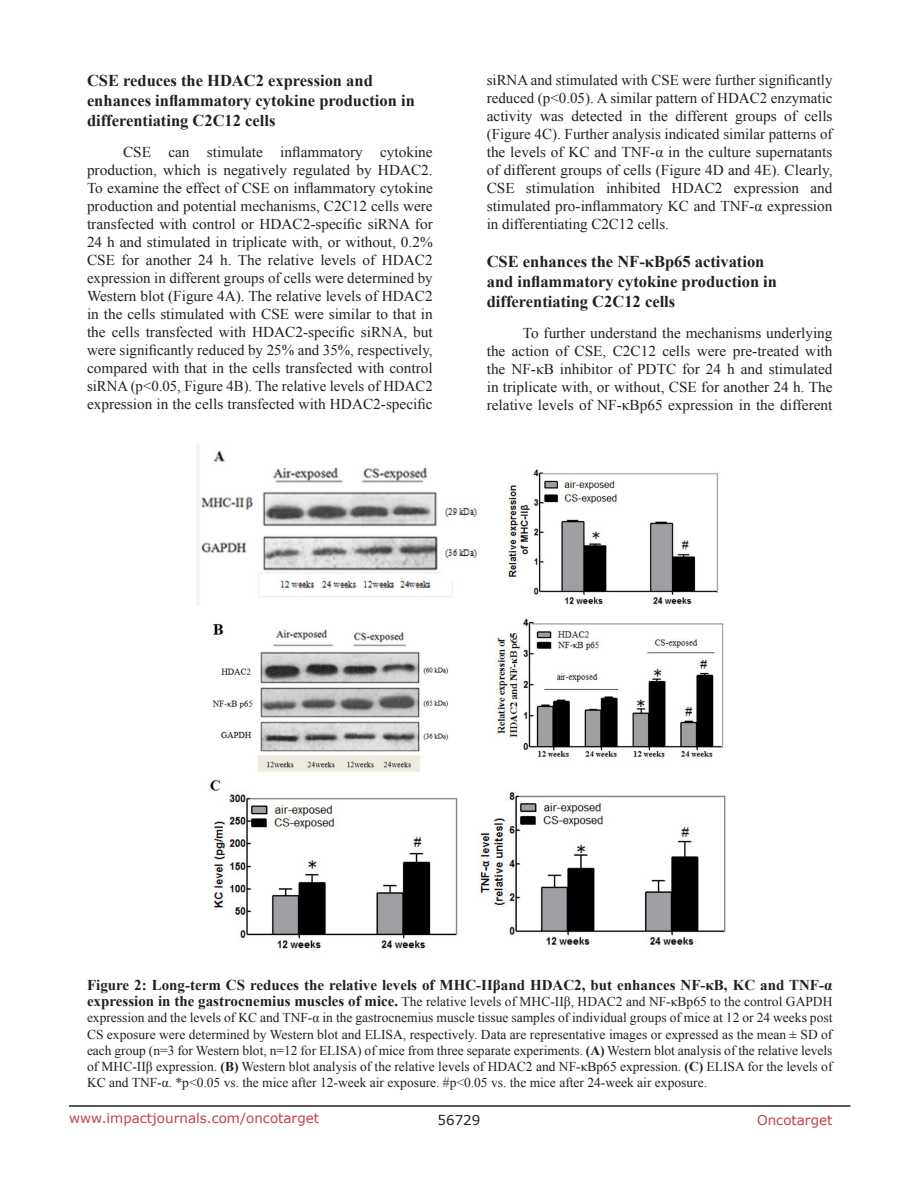
<style>
.page{position:relative;width:918px;height:1188px;background:#fff}
.page>*{position:absolute;margin:0;border:0;box-sizing:border-box;transform-origin:0 0}
.SubHeading{font:700 16.5px/19.8px "Times New Roman";color:#231f20}
.BodyText{font:15px/18px "Times New Roman";color:#231f20;text-align:justify}
.figuretext{font:700 15px "Times New Roman";color:#231f20}
.figuretext-2{font:13.5px/16.2px "Times New Roman";color:#231f20;text-align:justify}
.t1{font:13.5px "Verdana";color:#c24141}
.t2{font:13.5px "Verdana";color:#231f20}
.s1{font-weight:700;font-size:15px}
.s2{font-weight:700}
</style>
<div class="page">
<hr style="left:69px;top:1105px;width:781px;height:2px;background:#231f20">
<img style="left:197px;top:444px;width:529px;height:509px">
<p class="SubHeading" style="left:87px;top:70px;width:329px">CSE reduces the HDAC2 expression and enhances inflammatory cytokine production in differentiating C2C12 cells</p>
<p class="BodyText" style="left:87px;top:143px;width:347px;text-indent:36px">CSE can stimulate inflammatory cytokine production, which is negatively regulated by HDAC2.<br>To examine the effect of CSE on inflammatory cytokine production and potential mechanisms, C2C12 cells were transfected with control or HDAC2-specific siRNA for 24 h and stimulated in triplicate with, or without, 0.2% CSE for another 24 h. The relative levels of HDAC2 expression in different groups of cells were determined by Western blot (Figure 4A). The relative levels of HDAC2 in the cells stimulated with CSE were similar to that in the cells transfected with HDAC2-specific siRNA, but were significantly reduced by 25% and 35%, respectively, compared with that in the cells transfected with control siRNA (p&lt;0.05, Figure 4B). The relative levels of HDAC2 expression in the cells transfected with HDAC2-specific</p>
<p class="BodyText" style="left:487px;top:71px;width:347px">siRNA and stimulated with CSE were further significantly reduced (p&lt;0.05). A similar pattern of HDAC2 enzymatic activity was detected in the different groups of cells (Figure 4C). Further analysis indicated similar patterns of the levels of KC and TNF-α in the culture supernatants of different groups of cells (Figure 4D and 4E). Clearly, CSE stimulation inhibited HDAC2 expression and stimulated pro-inflammatory KC and TNF-α expression in differentiating C2C12 cells.</p>
<p class="SubHeading" style="left:487px;top:251px;width:292px">CSE enhances the NF-κBp65 activation and inflammatory cytokine production in differentiating C2C12 cells</p>
<p class="BodyText" style="left:487px;top:324px;width:347px;text-indent:36px">To further understand the mechanisms underlying the action of CSE, C2C12 cells were pre-treated with the NF-κB inhibitor of PDTC for 24 h and stimulated in triplicate with, or without, CSE for another 24 h. The relative levels of NF-κBp65 expression in the different</p>
<p class="figuretext" style="left:87px;top:975px;width:747px">Figure 2: Long-term CS reduces the relative levels of MHC-IIβand HDAC2, but enhances NF-κB, KC and TNF-α</p>
<p class="figuretext-2" style="left:87px;top:993px;width:747px"><span class="s1">expression in the gastrocnemius muscles of mice.</span> The relative levels of MHC-IIβ, HDAC2 and NF-κBp65 to the control GAPDH expression and the levels of KC and TNF-α in the gastrocnemius muscle tissue samples of individual groups of mice at 12 or 24 weeks post CS exposure were determined by Western blot and ELISA, respectively. Data are representative images or expressed as the mean ± SD of each group (n=3 for Western blot, n=12 for ELISA) of mice from three separate experiments. <span class="s2">(A)</span> Western blot analysis of the relative levels of MHC-IIβ expression. <span class="s2">(B)</span> Western blot analysis of the relative levels of HDAC2 and NF-κBp65 expression. <span class="s2">(C)</span> ELISA for the levels of KC and TNF-α. *p&lt;0.05 vs. the mice after 12-week air exposure. #p&lt;0.05 vs. the mice after 24-week air exposure.</p>
<p class="t1" style="left:69px;top:1109px;width:252px">www.impactjournals.com/oncotarget</p>
<p class="t2" style="left:438px;top:1111px;width:44px">56729</p>
<p class="t1" style="left:757px;top:1111px;width:77px">Oncotarget</p>
</div>
